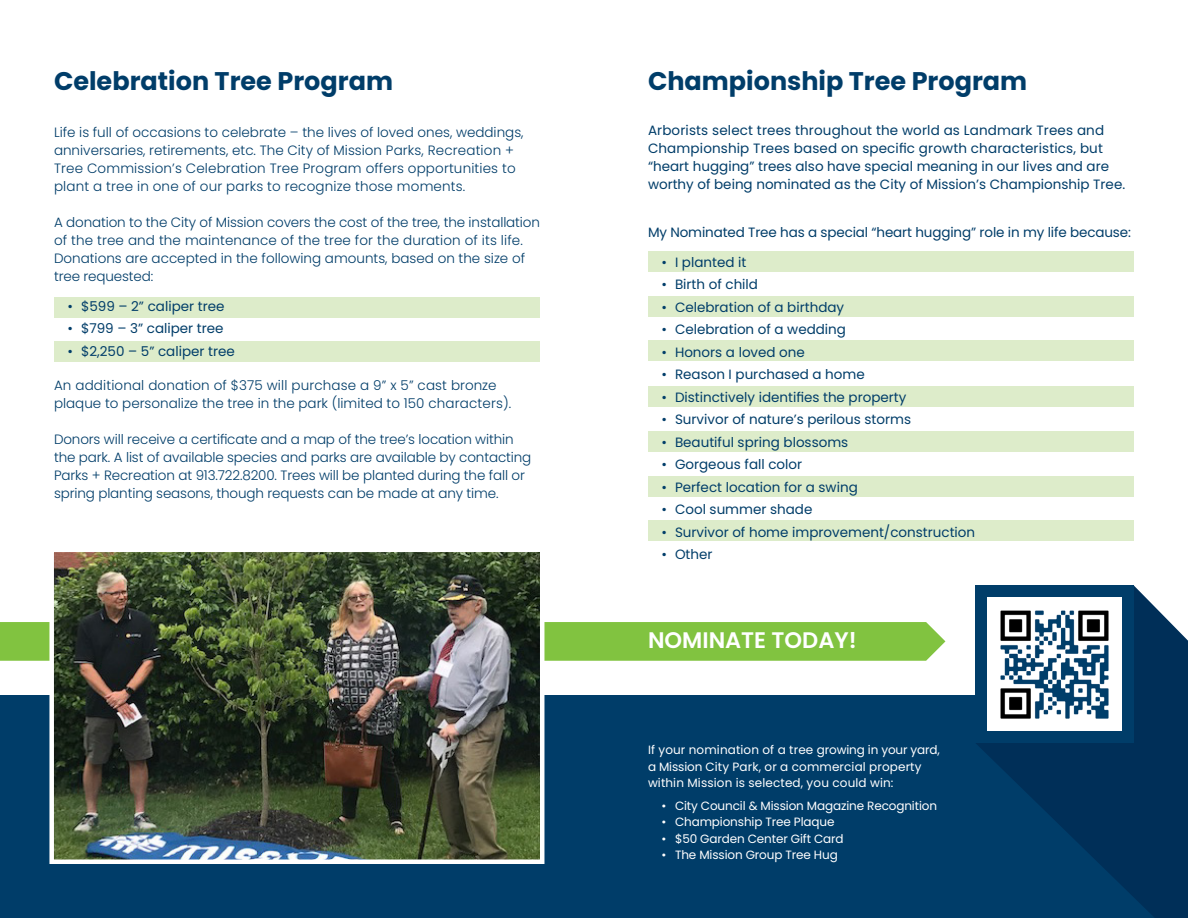
<style>
.page{position:relative;width:1188px;height:918px;background:#fff}
.page>*{position:absolute;margin:0;border:0;box-sizing:border-box;transform-origin:0 0}
.t1{font:700 25.5px "Poppins";color:#003d69}
.t2{font:600 22.5px "Poppins";color:#fff}
.t3{font:300 13.5px/18px "Poppins";color:#003d69}
.t4{font:13.5px/18px "Poppins";color:#003d69}
.t5{font:12px/16.5px "Poppins";letter-spacing:.01em;color:#fff}
.t6{font:12px "Poppins";letter-spacing:-.01em;color:#fff}
</style>
<div class="page">
<div style="left:0;top:622px;width:945px;height:39px;background:#81c340"></div>
<div style="left:0;top:695px;width:1188px;height:223px;background:#003d69"></div>
<div style="left:54px;top:297px;width:486px;height:21px;background:#ddecca"></div>
<div style="left:648px;top:251px;width:486px;height:21px;background:#ddecca"></div>
<div style="left:648px;top:296px;width:486px;height:20px;background:#ddecca"></div>
<div style="left:648px;top:340px;width:486px;height:21px;background:#ddecca"></div>
<div style="left:648px;top:386px;width:486px;height:21px;background:#ddecca"></div>
<div style="left:648px;top:431px;width:486px;height:21px;background:#ddecca"></div>
<div style="left:648px;top:476px;width:486px;height:20px;background:#ddecca"></div>
<div style="left:648px;top:520px;width:486px;height:21px;background:#ddecca"></div>
<div style="left:54px;top:341px;width:486px;height:21px;background:#ddecca"></div>
<svg style="left:976px;top:586px;width:212px;height:332px;fill:#002f58"></svg>
<div style="left:975px;top:586px;width:159px;height:157px;background:#003d69"></div>
<img style="left:988px;top:598px;width:134px;height:133px">
<img style="left:54px;top:553px;width:485px;height:306px">
<div style="left:49px;top:548px;width:495px;height:316px;border:4px solid #fff"></div>
<p class="t1" style="left:54px;top:66px;width:341px">Celebration Tree Program</p>
<p class="t1" style="left:648px;top:66px;width:381px">Championship Tree Program</p>
<p class="t4" style="left:648px;top:121px;width:479px">Arborists select trees throughout the world as Landmark Trees and Championship Trees based on specific growth characteristics, but “heart hugging” trees also have special meaning in our lives and are worthy of being nominated as the City of Mission’s Championship Tree.</p>
<p class="t4" style="left:648px;top:223px;width:484px">My Nominated Tree has a special “heart hugging” role in my life because:</p>
<p class="t4" style="left:662px;top:253px;width:86px">• I planted it</p>
<p class="t4" style="left:662px;top:276px;width:98px">• Birth of child</p>
<p class="t4" style="left:662px;top:298px;width:184px">• Celebration of a birthday</p>
<p class="t4" style="left:662px;top:321px;width:186px">• Celebration of a wedding</p>
<p class="t4" style="left:662px;top:343px;width:145px">• Honors a loved one</p>
<p class="t4" style="left:662px;top:366px;width:205px">• Reason I purchased a home</p>
<p class="t4" style="left:662px;top:388px;width:246px">• Distinctively identifies the property</p>
<p class="t4" style="left:662px;top:411px;width:251px">• Survivor of nature’s perilous storms</p>
<p class="t4" style="left:662px;top:433px;width:188px">• Beautiful spring blossoms</p>
<p class="t4" style="left:662px;top:456px;width:142px">• Gorgeous fall color</p>
<p class="t4" style="left:662px;top:478px;width:198px">• Perfect location for a swing</p>
<p class="t4" style="left:662px;top:501px;width:152px">• Cool summer shade</p>
<p class="t4" style="left:662px;top:523px;width:315px">• Survivor of home improvement/construction</p>
<p class="t4" style="left:662px;top:546px;width:53px">• Other</p>
<p class="t3" style="left:54px;top:123px;width:471px">Life is full of occasions to celebrate – the lives of loved ones, weddings, anniversaries, retirements, etc. The City of Mission Parks, Recreation + Tree Commission’s Celebration Tree Program offers opportunities to plant a tree in one of our parks to recognize those moments.</p>
<p class="t3" style="left:54px;top:213px;width:488px">A donation to the City of Mission covers the cost of the tree, the installation of the tree and the maintenance of the tree for the duration of its life.<br>Donations are accepted in the following amounts, based on the size of tree requested:</p>
<p class="t4" style="left:68px;top:297px;width:159px">• $599 – 2” caliper tree</p>
<p class="t4" style="left:68px;top:319px;width:158px">• $799 – 3” caliper tree</p>
<p class="t4" style="left:68px;top:342px;width:169px">• $2,250 – 5” caliper tree</p>
<p class="t3" style="left:54px;top:376px;width:459px">An additional donation of $375 will purchase a 9” x 5” cast bronze plaque to personalize the tree in the park (limited to 150 characters).</p>
<p class="t3" style="left:54px;top:430px;width:479px">Donors will receive a certificate and a map of the tree’s location within the park. A list of available species and parks are available by contacting Parks + Recreation at 913.722.8200. Trees will be planted during the fall or spring planting seasons, though requests can be made at any time.</p>
<p class="t2" style="left:648px;top:627px;width:210px">NOMINATE TODAY!</p>
<p class="t5" style="left:648px;top:742px;width:293px">If your nomination of a tree growing in your yard, a Mission City Park, or a commercial property within Mission is selected, you could win:</p>
<p class="t6" style="left:662px;top:798px;width:277px">• City Council &amp; Mission Magazine Recognition</p>
<p class="t6" style="left:662px;top:815px;width:175px">• Championship Tree Plaque</p>
<p class="t6" style="left:662px;top:831px;width:184px">• $50 Garden Center Gift Card</p>
<p class="t6" style="left:662px;top:848px;width:178px">• The Mission Group Tree Hug</p>
</div>
